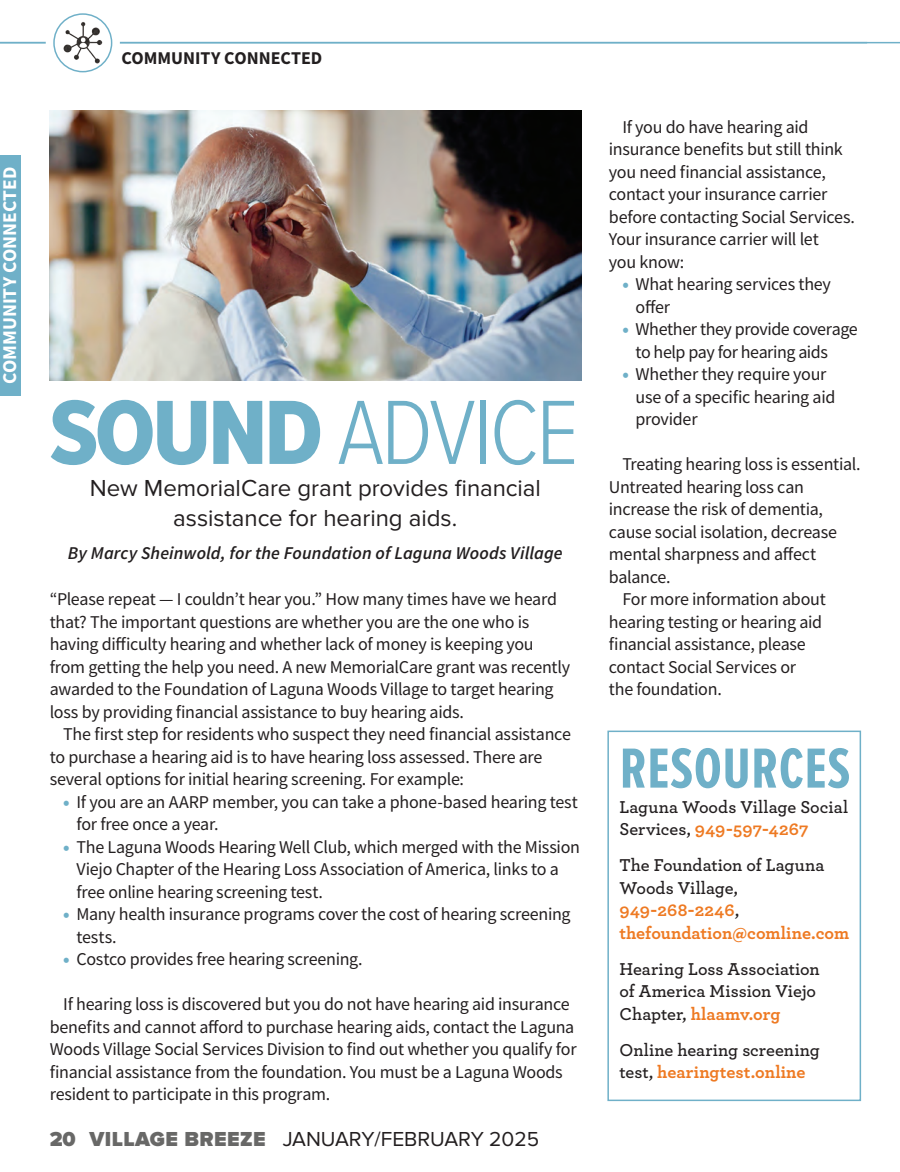
<style>
.page{position:relative;width:900px;height:1172px;background:#fff}
.page>*{position:absolute;margin:0;border:0;box-sizing:border-box;transform-origin:0 0}
.t1{font:300 94.5px "Proxima Nova Cond";letter-spacing:-.03em;color:#6fb0c8}
.t2{font:700 58.5px "Proxima Nova Ex Cn";letter-spacing:.01em;color:#6fb0c8}
.t3{font:24px/30px "Proxima Nova";letter-spacing:-.005em;color:#231f20;text-align:center}
.t4{font:21px "Proxima Nova";color:#231f20}
.t5{font:700 19.5px "Source Sans Pro";color:#fff}
.t6{font:18px/22.5px "Source Sans Pro";letter-spacing:-.015em;color:#231f20}
.t7{font:600 18px/22.5px "Archer";color:#231f20}
.t8{font:700 18px/22.5px "Archer";color:#ee7a23}
.t9{font:italic 600 18px "Source Sans Pro";letter-spacing:.005em;color:#231f20}
.t10{font:700 18px "Source Sans Pro";color:#231f20}
.s1{font-family:"Proxima Nova Cond Extrabld";font-weight:400}
.s2{font-weight:900;color:#6fb0c8}
.s3{font-weight:900;color:#686867}
.s4{font-weight:700;color:#ee7a23}
.s5{font-weight:600;color:#231f20}
</style>
<div class="page">
<div style="left:0;top:155px;width:21px;height:241px;background:#6fb0c8"></div>
<hr style="left:0;top:42px;width:899px;height:1px;background:#6fb0c8">
<img style="left:50px;top:111px;width:531px;height:269px">
<div style="left:607px;top:730px;width:253px;height:371px;background:#fff;border:2px solid #6fb0c8"></div>
<div style="left:46px;top:6px;width:74px;height:74px;border:16px solid #fff;border-radius:50%"></div>
<svg style="left:54px;top:14px;width:58px;height:58px"></svg>
<img style="left:63px;top:22px;width:39px;height:42px">
<div style="left:53px;top:13px;width:59px;height:59px;border:1px solid #6fb0c8;border-radius:50%"></div>
<p class="t5" style="left:-4px;top:384px;width:219px;rotate:-90deg">COMMUNITY CONNECTED</p>
<p class="t10" style="left:121px;top:46px;width:202px">COMMUNITY CONNECTED</p>
<h1 class="t1" style="left:50px;top:363px;width:530px"><span class="s1">SOUND</span> ADVICE</h1>
<h3 class="t3" style="left:90px;top:473px;width:452px">New MemorialCare grant provides financial assistance for hearing aids.</h3>
<p class="t9" style="left:68px;top:542px;width:496px">By Marcy Sheinwold, for the Foundation of Laguna Woods Village</p>
<p class="t6" style="left:50px;top:588px;width:521px">“Please repeat — I couldn’t hear you.” How many times have we heard that? The important questions are whether you are the one who is having difficulty hearing and whether lack of money is keeping you from getting the help you need. A new MemorialCare grant was recently awarded to the Foundation of Laguna Woods Village to target hearing loss by providing financial assistance to buy hearing aids.</p>
<p class="t6" style="left:50px;top:723px;width:522px;text-indent:14px">The first step for residents who suspect they need financial assistance to purchase a hearing aid is to have hearing loss assessed. There are several options for initial hearing screening. For example:</p>
<p class="t6" style="left:76px;top:790px;width:502px;text-indent:-13px"><span class="s2">•</span> If you are an AARP member, you can take a phone-based hearing test for free once a year.</p>
<p class="t6" style="left:76px;top:835px;width:505px;text-indent:-13px"><span class="s2">•</span> The Laguna Woods Hearing Well Club, which merged with the Mission<br>Viejo Chapter of the Hearing Loss Association of America, links to a free online hearing screening test.</p>
<p class="t6" style="left:76px;top:903px;width:495px;text-indent:-13px"><span class="s2">•</span> Many health insurance programs cover the cost of hearing screening tests.</p>
<p class="t6" style="left:63px;top:948px;width:301px"><span class="s2">•</span> Costco provides free hearing screening.</p>
<p class="t6" style="left:50px;top:993px;width:528px;text-indent:14px">If hearing loss is discovered but you do not have hearing aid insurance benefits and cannot afford to purchase hearing aids, contact the Laguna Woods Village Social Services Division to find out whether you qualify for financial assistance from the foundation. You must be a Laguna Woods resident to participate in this program.</p>
<p class="t4" style="left:50px;top:1127px;width:491px"><span class="s3">20 VILLAGE BREEZE</span> JANUARY/FEBRUARY 2025</p>
<p class="t6" style="left:608px;top:115px;width:247px;text-indent:14px">If you do have hearing aid insurance benefits but still think you need financial assistance, contact your insurance carrier before contacting Social Services.<br>Your insurance carrier will let<br>you know:</p>
<p class="t6" style="left:635px;top:273px;width:197px;text-indent:-13px"><span class="s2">•</span> What hearing services they offer</p>
<p class="t6" style="left:635px;top:318px;width:224px;text-indent:-13px"><span class="s2">•</span> Whether they provide coverage to help pay for hearing aids</p>
<p class="t6" style="left:635px;top:363px;width:201px;text-indent:-13px"><span class="s2">•</span> Whether they require your use of a specific hearing aid provider</p>
<p class="t6" style="left:622px;top:453px;width:240px">Treating hearing loss is essential.</p>
<p class="t6" style="left:608px;top:475px;width:196px">Untreated hearing loss can</p>
<p class="t6" style="left:608px;top:498px;width:216px">increase the risk of dementia,</p>
<p class="t6" style="left:608px;top:520px;width:230px">cause social isolation, decrease</p>
<p class="t6" style="left:608px;top:543px;width:209px">mental sharpness and affect</p>
<p class="t6" style="left:608px;top:565px;width:63px">balance.</p>
<p class="t6" style="left:622px;top:588px;width:205px">For more information about</p>
<p class="t6" style="left:608px;top:610px;width:215px">hearing testing or hearing aid</p>
<p class="t6" style="left:608px;top:633px;width:198px">financial assistance, please</p>
<p class="t6" style="left:608px;top:655px;width:189px">contact Social Services or</p>
<p class="t6" style="left:608px;top:678px;width:114px">the foundation.</p>
<h2 class="t2" style="left:619px;top:736px;width:232px">RESOURCES</h2>
<p class="t7" style="left:619px;top:794px;width:230px">Laguna Woods Village Social<br>Services, <span class="s4">949-597-4267</span></p>
<p class="t8" style="left:619px;top:853px;width:231px"><span class="s5">The Foundation of Laguna<br>Woods Village,<br></span>949-268-2246<span class="s5">, </span>thefoundation@comline.com</p>
<p class="t7" style="left:619px;top:956px;width:202px">Hearing Loss Association of America Mission Viejo<br>Chapter, <span class="s4">hlaamv.org</span></p>
<p class="t7" style="left:619px;top:1037px;width:202px">Online hearing screening test, <span class="s4">hearingtest.online</span></p>
</div>
